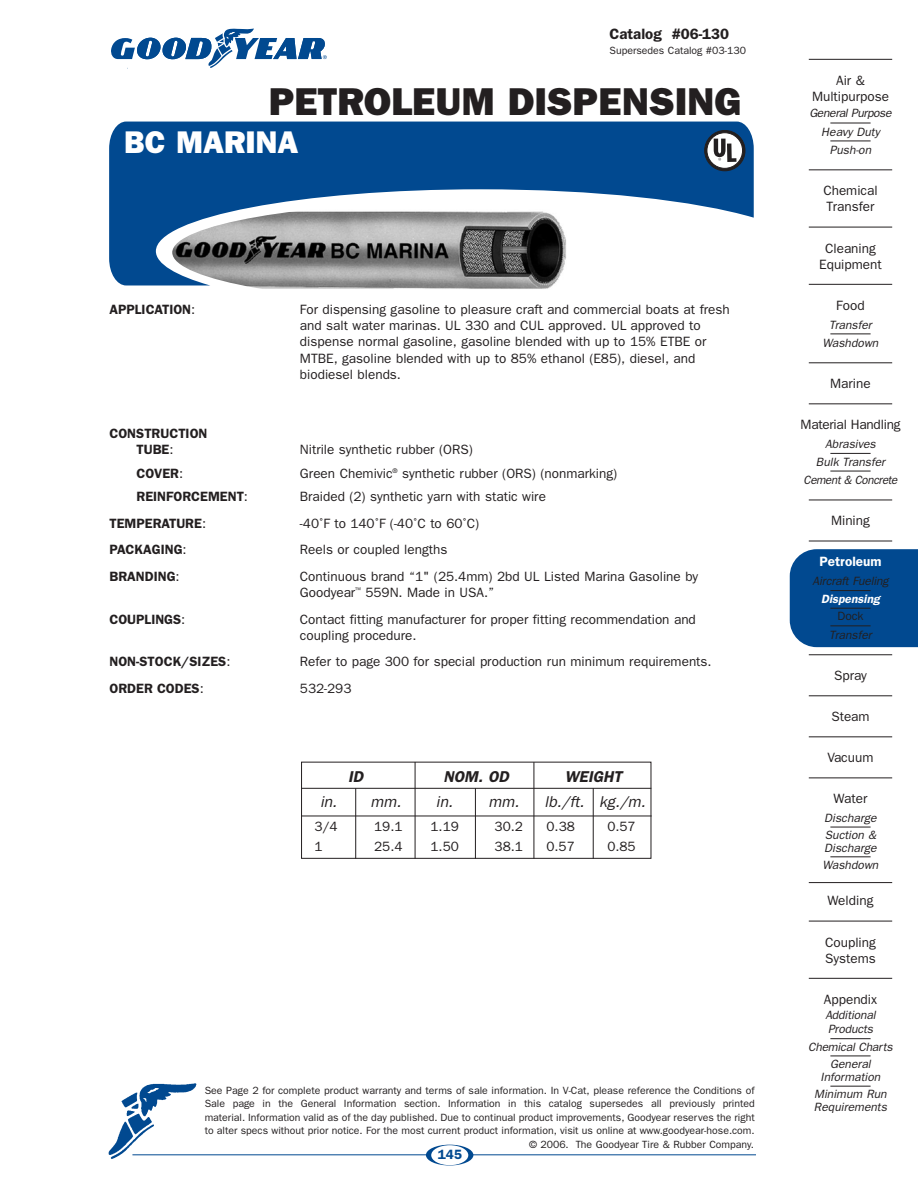
<style>
.page{position:relative;width:918px;height:1188px;background:#fff}
.page>*{position:absolute;margin:0;border:0;box-sizing:border-box;transform-origin:0 0}
.t1{font:800 39px "Franklin Gothic";color:#231f20}
.t2{font:800 31.5px "Franklin Gothic";color:#fff}
.t3{font:italic 15.75px "Franklin Gothic";color:#231f20}
.t4{font:italic 600 15.75px "Franklin Gothic";color:#231f20}
.t5{font:600 15px "Franklin Gothic";color:#231f20}
.t6{font:13.5px/16.2px "Franklin Gothic";color:#231f20}
.t7{font:600 13.5px/26.5px "Franklin Gothic";color:#231f20}
.t8{font:13.5px "Franklin Gothic";letter-spacing:-.02em;color:#231f20}
.t9{font:600 13.5px "Franklin Gothic";color:#fff}
.t10{font:600 13.5px "Franklin Gothic";color:#014990}
.t11{font:italic 12px/16.8px "Franklin Gothic";color:#231f20;text-align:center}
.t12{font:italic 12px/18.6px "Franklin Gothic";letter-spacing:-.03em;color:#231f20;text-align:center}
.t13{font:italic 12px/16.8px "Franklin Gothic";letter-spacing:-.02em;color:#231f20;text-align:center}
.t14{font:italic 600 12px "Franklin Gothic";color:#fff}
.t15{font:12px "Franklin Gothic";color:#231f20}
.t16{font:10.5px/13.5px "Franklin Gothic";color:#231f20;text-align:right}
.s1{font-weight:400}
</style>
<div class="page">
<div style="left:790px;top:549px;width:128px;height:98px;background:#014990"></div>
<img style="left:108px;top:1083px;width:89px;height:76px">
<svg style="left:111px;top:29px;width:216px;height:39px"></svg>
<svg style="left:426px;top:1145px;width:47px;height:20px"></svg>
<hr style="left:132px;top:1154px;width:624px;height:1px;background:#014990">
<hr style="left:809px;top:59px;width:83px;height:1px;background:#231f20">
<hr style="left:830px;top:123px;width:41px;height:1px;background:#231f20">
<hr style="left:830px;top:141px;width:41px;height:1px;background:#231f20">
<hr style="left:809px;top:169px;width:83px;height:1px;background:#231f20">
<hr style="left:809px;top:227px;width:83px;height:1px;background:#231f20">
<hr style="left:809px;top:284px;width:83px;height:1px;background:#231f20">
<hr style="left:830px;top:334px;width:41px;height:1px;background:#231f20">
<hr style="left:809px;top:362px;width:83px;height:1px;background:#231f20">
<hr style="left:809px;top:403px;width:83px;height:1px;background:#231f20">
<hr style="left:830px;top:453px;width:41px;height:1px;background:#231f20">
<hr style="left:830px;top:471px;width:41px;height:1px;background:#231f20">
<hr style="left:809px;top:500px;width:83px;height:1px;background:#231f20">
<hr style="left:809px;top:541px;width:83px;height:1px;background:#231f20">
<hr style="left:830px;top:590px;width:41px;height:1px;background:#231f20">
<hr style="left:830px;top:608px;width:41px;height:1px;background:#231f20">
<hr style="left:830px;top:626px;width:41px;height:1px;background:#231f20">
<hr style="left:809px;top:654px;width:83px;height:1px;background:#231f20">
<hr style="left:809px;top:695px;width:83px;height:1px;background:#231f20">
<hr style="left:809px;top:736px;width:83px;height:1px;background:#231f20">
<hr style="left:809px;top:778px;width:83px;height:1px;background:#231f20">
<hr style="left:830px;top:827px;width:41px;height:1px;background:#231f20">
<hr style="left:830px;top:857px;width:41px;height:1px;background:#231f20">
<hr style="left:809px;top:882px;width:83px;height:1px;background:#231f20">
<hr style="left:809px;top:921px;width:83px;height:1px;background:#231f20">
<hr style="left:809px;top:978px;width:83px;height:1px;background:#231f20">
<hr style="left:830px;top:1038px;width:41px;height:1px;background:#231f20">
<hr style="left:830px;top:1056px;width:41px;height:1px;background:#231f20">
<hr style="left:830px;top:1086px;width:41px;height:1px;background:#231f20">
<div style="left:431px;top:1145px;width:37px;height:20px;background:#fff;border-radius:50%"></div>
<svg style="left:109px;top:122px;width:645px;height:163px;fill:#014990"></svg>
<img style="left:172px;top:206px;width:396px;height:83px">
<svg style="left:704px;top:130px;width:41px;height:41px"></svg>
<div style="left:301px;top:762px;width:350px;height:97px;border:1px solid #231f20"></div>
<hr style="left:301px;top:788px;width:350px;height:1px;background:#231f20">
<hr style="left:415px;top:762px;width:1px;height:97px;background:#231f20">
<hr style="left:534px;top:762px;width:1px;height:97px;background:#231f20">
<hr style="left:355px;top:788px;width:1px;height:71px;background:#231f20">
<hr style="left:475px;top:788px;width:1px;height:71px;background:#231f20">
<hr style="left:593px;top:788px;width:1px;height:71px;background:#231f20">
<hr style="left:301px;top:816px;width:351px;height:1px;background:#231f20">
<p class="t5" style="left:610px;top:25px;width:121px">Catalog #06-130</p>
<p class="t16" style="left:610px;top:43px;width:138px">Supersedes Catalog #03-130</p>
<h1 class="t1" style="left:269px;top:78px;width:474px">PETROLEUM DISPENSING</h1>
<h2 class="t2" style="left:124px;top:124px;width:176px">BC MARINA</h2>
<p class="t7" style="left:110px;top:296px;width:87px">APPLICATION<span class="s1">:</span></p>
<p class="t7" style="left:110px;top:425px;width:100px;line-height:16.2px;text-align:center">CONSTRUCTION<br>TUBE<span class="s1">:</span></p>
<p class="t7" style="left:137px;top:461px;width:113px;line-height:23.5px">COVER<span class="s1">:<br></span>REINFORCEMENT<span class="s1">:</span></p>
<p class="t7" style="left:110px;top:510px;width:98px">TEMPERATURE<span class="s1">:<br></span>PACKAGING<span class="s1">:<br></span>BRANDING<span class="s1">:</span></p>
<p class="t7" style="left:110px;top:606px;width:77px">COUPLINGS<span class="s1">:</span></p>
<p class="t7" style="left:110px;top:648px;width:122px">NON-STOCK/SIZES<span class="s1">:<br></span>ORDER CODES<span class="s1">:</span></p>
<p class="t6" style="left:300px;top:301px;width:431px">For dispensing gasoline to pleasure craft and commercial boats at fresh and salt water marinas. UL 330 and CUL approved. UL approved to dispense normal gasoline, gasoline blended with up to 15% ETBE or MTBE, gasoline blended with up to 85% ethanol (E85), diesel, and biodiesel blends.</p>
<p class="t6" style="left:300px;top:437px;width:319px;line-height:23.7px">Nitrile synthetic rubber (ORS)<br>Green Chemivic<sup>®</sup> synthetic rubber (ORS) (nonmarking)<br>Braided (2) synthetic yarn with static wire</p>
<p class="t6" style="left:300px;top:510px;width:400px;line-height:26.4px">-40˚F to 140˚F (-40˚C to 60˚C)<br>Reels or coupled lengths<br>Continuous brand “1" (25.4mm) 2bd UL Listed Marina Gasoline by</p>
<p class="t6" style="left:300px;top:579px;width:397px;line-height:26.4px">Goodyear<sup>™</sup> 559N. Made in USA.”<br>Contact fitting manufacturer for proper fitting recommendation and</p>
<p class="t6" style="left:300px;top:622px;width:413px;line-height:26.4px">coupling procedure.<br>Refer to page 300 for special production run minimum requirements.<br>532-293</p>
<p class="t4" style="left:348px;top:767px;width:17px">ID</p>
<p class="t4" style="left:443px;top:767px;width:67px">NOM. OD</p>
<p class="t4" style="left:565px;top:767px;width:59px">WEIGHT</p>
<p class="t3" style="left:320px;top:792px;width:83px">in. mm.</p>
<p class="t3" style="left:436px;top:792px;width:85px">in. mm.</p>
<p class="t3" style="left:545px;top:792px;width:103px">lb./ft. kg./m.</p>
<p class="t6" style="left:314px;top:819px;width:25px">3/4</p>
<p class="t6" style="left:374px;top:819px;width:30px">19.1</p>
<p class="t6" style="left:431px;top:819px;width:30px">1.19</p>
<p class="t6" style="left:495px;top:819px;width:30px">30.2</p>
<p class="t6" style="left:547px;top:819px;width:30px">0.38</p>
<p class="t6" style="left:607px;top:819px;width:30px">0.57</p>
<p class="t6" style="left:314px;top:838px;width:10px">1</p>
<p class="t6" style="left:374px;top:838px;width:30px">25.4</p>
<p class="t6" style="left:431px;top:838px;width:30px">1.50</p>
<p class="t6" style="left:495px;top:838px;width:30px">38.1</p>
<p class="t6" style="left:547px;top:838px;width:30px">0.57</p>
<p class="t6" style="left:607px;top:838px;width:30px">0.85</p>
<p class="t16" style="left:205px;top:1083px;width:552px">See Page 2 for complete product warranty and terms of sale information. In V-Cat, please reference the Conditions of Sale page in the General Information section. Information in this catalog supersedes all previously printed material. Information valid as of the day published. Due to continual product improvements, Goodyear reserves the right to alter specs without prior notice. For the most current product information, visit us online at www.goodyear-hose.com. © 2006. The Goodyear Tire &amp; Rubber Company.</p>
<p class="t10" style="left:438px;top:1147px;width:26px">145</p>
<p class="t6" style="left:812px;top:72px;width:78px;text-align:center">Air &amp;<br>Multipurpose</p>
<p class="t12" style="left:809px;top:104px;width:84px">General Purpose<br>Heavy Duty<br>Push-on</p>
<p class="t6" style="left:823px;top:183px;width:56px">Chemical<br>Transfer</p>
<p class="t6" style="left:819px;top:240px;width:64px;text-align:center">Cleaning<br>Equipment</p>
<p class="t6" style="left:836px;top:297px;width:30px">Food</p>
<p class="t11" style="left:823px;top:315px;width:57px;line-height:18.6px">Transfer<br>Washdown</p>
<p class="t6" style="left:830px;top:375px;width:42px">Marine</p>
<p class="t8" style="left:801px;top:417px;width:101px">Material Handling</p>
<p class="t11" style="left:804px;top:435px;width:95px;line-height:18.1px">Abrasives<br>Bulk Transfer<br>Cement &amp; Concrete</p>
<p class="t6" style="left:831px;top:513px;width:40px">Mining</p>
<p class="t9" style="left:820px;top:554px;width:64px">Petroleum</p>
<p class="t11" style="left:813px;top:573px;width:77px">Aircraft Fueling</p>
<p class="t14" style="left:821px;top:592px;width:60px">Dispensing</p>
<p class="t15" style="left:837px;top:609px;width:28px">Dock</p>
<p class="t11" style="left:829px;top:627px;width:44px">Transfer</p>
<p class="t6" style="left:834px;top:667px;width:34px">Spray</p>
<p class="t6" style="left:831px;top:708px;width:40px">Steam</p>
<p class="t6" style="left:828px;top:750px;width:47px">Vacuum</p>
<p class="t6" style="left:834px;top:791px;width:35px">Water</p>
<p class="t11" style="left:824px;top:810px;width:54px;text-align:left">Discharge<br>Suction &amp;</p>
<p class="t11" style="left:823px;top:840px;width:57px;text-align:left">Discharge<br>Washdown</p>
<p class="t6" style="left:828px;top:893px;width:47px">Welding</p>
<p class="t6" style="left:825px;top:934px;width:52px">Coupling<br>Systems</p>
<p class="t6" style="left:824px;top:991px;width:55px">Appendix</p>
<p class="t11" style="left:825px;top:1008px;width:52px;line-height:14.4px;text-align:left">Additional<br>Products</p>
<p class="t13" style="left:808px;top:1038px;width:86px">Chemical Charts<br>General</p>
<p class="t11" style="left:814px;top:1069px;width:74px">Information<br>Minimum Run</p>
<p class="t11" style="left:814px;top:1099px;width:75px">Requirements</p>
</div>
